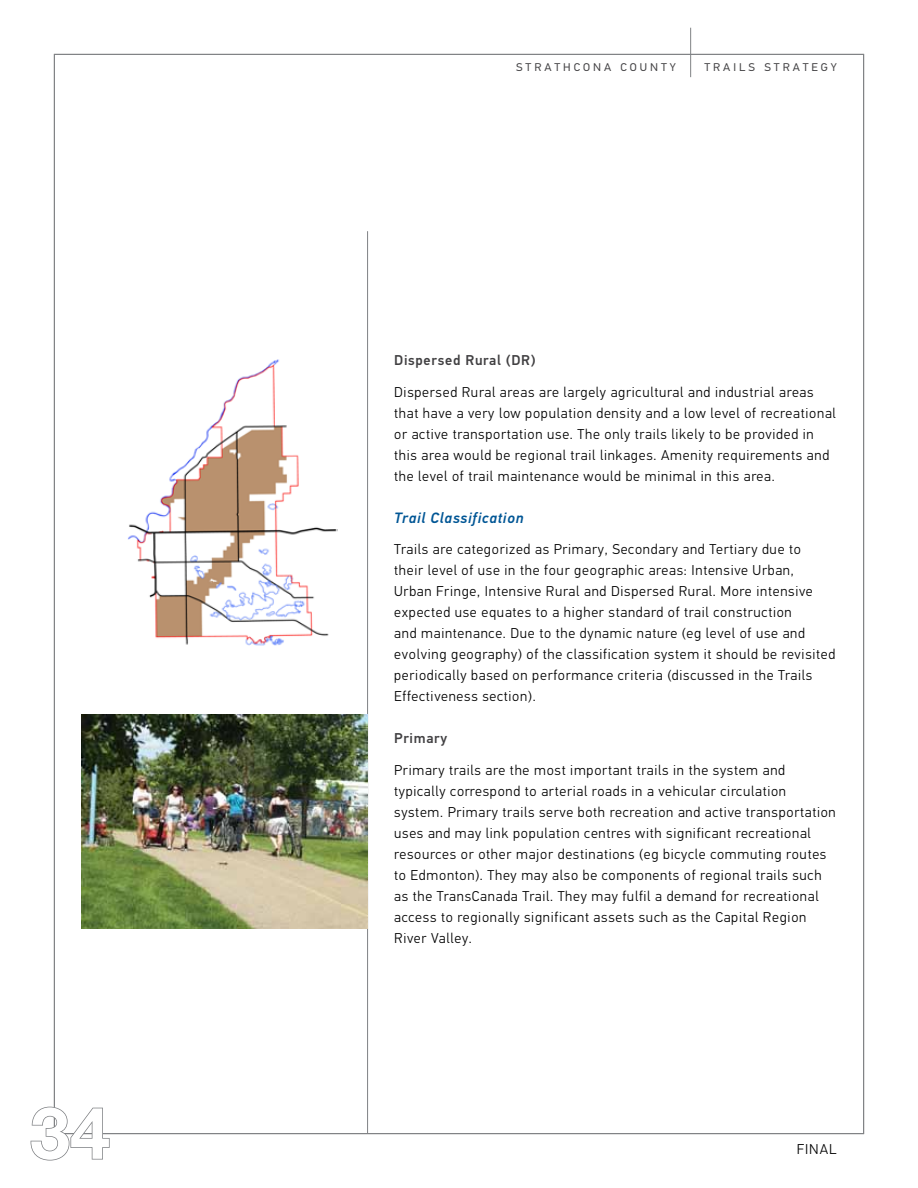
<style>
.page{position:relative;width:918px;height:1188px;background:#fff}
.page>*{position:absolute;margin:0;border:0;box-sizing:border-box;transform-origin:0 0}
.t1{font:700 72px "Helvetica Neue";color:#fff}
.t2{font:300 15px "PF Din Text Pro";letter-spacing:.2em;color:#414042}
.t3{font:italic 500 15px "PF Din Text Pro";letter-spacing:.05em;color:#005695}
.t4{font:300 14.25px/21px "PF Din Text Pro";letter-spacing:.05em;color:#000}
.t5{font:500 14.25px "PF Din Text Pro";letter-spacing:.05em;color:#414042}
</style>
<div class="page">
<hr style="left:690px;top:28px;width:1px;height:49px;background:#808285">
<svg style="left:30px;top:1106px;width:80px;height:55px"></svg>
<hr style="left:367px;top:231px;width:1px;height:903px;background:#808285">
<img style="left:81px;top:714px;width:286px;height:215px">
<img style="left:128px;top:359px;width:209px;height:287px">
<h1 class="t1" style="left:30px;top:1089px;width:82px">34</h1>
<p class="t2" style="left:516px;top:57px;width:161px">strathcona county</p>
<p class="t2" style="left:704px;top:57px;width:134px">trails strategy</p>
<p class="t5" style="left:394px;top:352px;width:143px">Dispersed Rural (DR)</p>
<p class="t4" style="left:394px;top:381px;width:443px">Dispersed Rural areas are largely agricultural and industrial areas that have a very low population density and a low level of recreational or active transportation use. The only trails likely to be provided in this area would be regional trail linkages. Amenity requirements and the level of trail maintenance would be minimal in this area.</p>
<p class="t3" style="left:394px;top:508px;width:131px">Trail Classification</p>
<p class="t4" style="left:394px;top:539px;width:443px">Trails are categorized as Primary, Secondary and Tertiary due to<br>their level of use in the four geographic areas: Intensive Urban,<br>Urban Fringe, Intensive Rural and Dispersed Rural. More intensive expected use equates to a higher standard of trail construction<br>and maintenance. Due to the dynamic nature (eg level of use and evolving geography) of the classification system it should be revisited periodically based on performance criteria (discussed in the Trails Effectiveness section).</p>
<p class="t5" style="left:394px;top:730px;width:54px">Primary</p>
<p class="t4" style="left:394px;top:759px;width:443px">Primary trails are the most important trails in the system and typically correspond to arterial roads in a vehicular circulation system. Primary trails serve both recreation and active transportation uses and may link population centres with significant recreational resources or other major destinations (eg bicycle commuting routes to Edmonton). They may also be components of regional trails such as the TransCanada Trail. They may fulfil a demand for recreational access to regionally significant assets such as the Capital Region River Valley.</p>
<p class="t4" style="left:797px;top:1139px;width:42px">FINAl</p>
</div>
